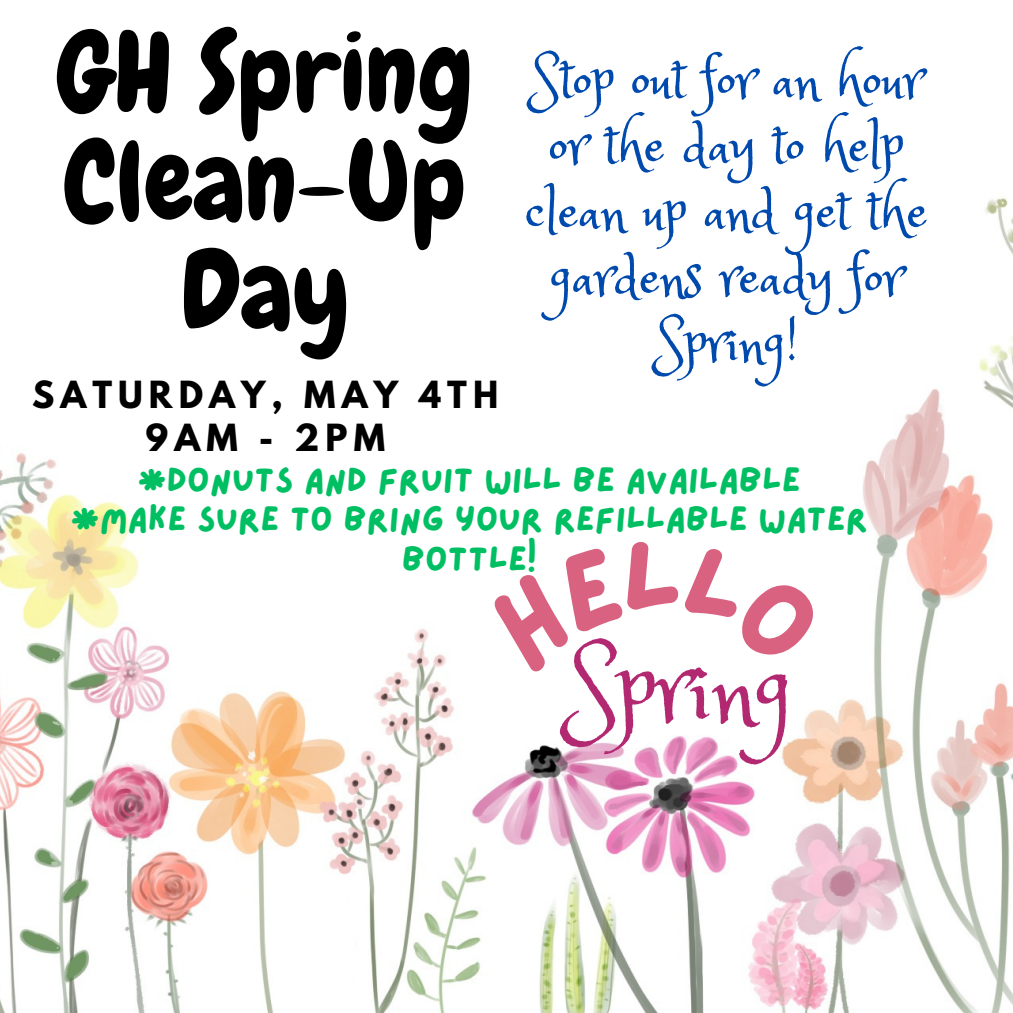
<style>
.page{position:relative;width:1013px;height:1013px;background:#fff}
.page>*{position:absolute;margin:0;border:0;box-sizing:border-box;transform-origin:0 0}
.t1{font:110px/108.8px "Chewy";color:#000;text-align:center}
.t2{font:100px "Princess Sofia";color:#b22972}
.t3{font:57.62px/65.8px "Princess Sofia";color:#004aad;text-align:center}
.t4{font:35px/39.4px "Lazydog";color:#00bf63;text-align:center}
.t5{font:700 33.12px/43.1px "League Spartan";letter-spacing:.18em;color:#000;text-align:center}
</style>
<div class="page">
<img style="left:0;top:197px;width:1012px;height:815px">
<svg style="left:483px;top:540px;width:342px;height:134px"></svg>
<h1 class="t1" style="left:57px;top:19px;width:418px">GH Spring<br>Clean-Up<br>Day</h1>
<p class="t5" style="left:32px;top:377px;width:467px">SATURDAY, MAY 4TH<br>9AM - 2PM</p>
<h3 class="t3" style="left:525px;top:43px;width:404px">Stop out for an hour or the day to help clean up and get the gardens ready for<br>Spring!</h3>
<p class="t4" style="left:70px;top:462px;width:799px">*DONUTS AND FRUIT WILL BE AVAILABLE<br>*MAKE SURE TO BRING YOUR REFILLABLE WATER<br>BOTTLE!</p>
<h1 class="t2" style="left:566px;top:623px;width:228px">Spring</h1>
</div>
